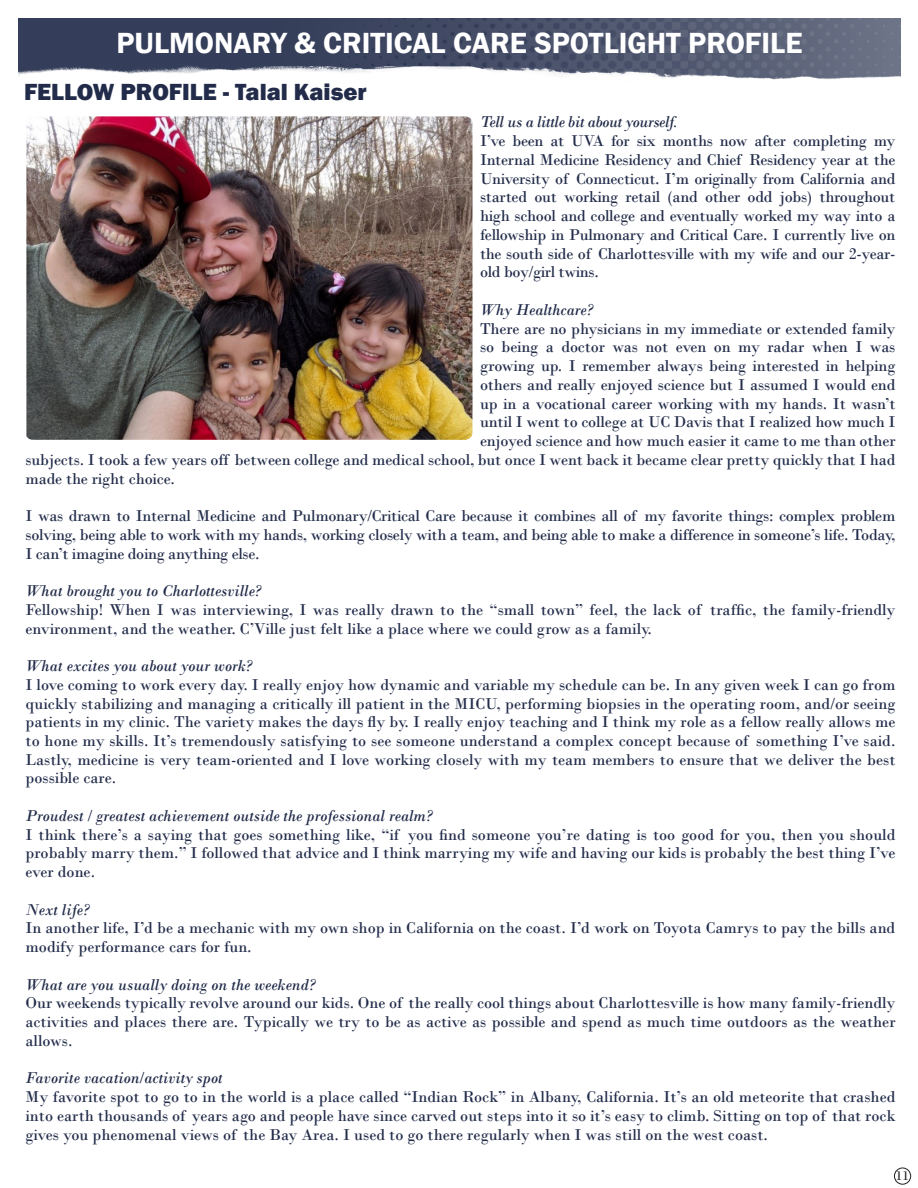
<style>
.page{position:relative;width:918px;height:1188px;background:#fff}
.page>*{position:absolute;margin:0;border:0;box-sizing:border-box;transform-origin:0 0}
.t1{font:600 30px "Franklin Gothic";color:#fff}
.t2{font:800 24px "Franklin Gothic";color:#222c4a}
.t3{font:16.5px/18.8px "Bodoni";letter-spacing:-.01em;color:#222c4a;text-align:justify}
.t4{font:italic 16.5px "Bodoni";color:#222c4a}
.t5{font:italic 16.5px "Bodoni";letter-spacing:-.02em;color:#222c4a}
.t6{font:13.5px "Bodoni";color:#231f20}
</style>
<div class="page">
<img style="left:18px;top:18px;width:883px;height:62px">
<img style="left:26px;top:116px;width:446px;height:324px">
<div style="left:894px;top:1168px;width:17px;height:16px;border:1px solid #231f20;border-radius:50%"></div>
<h1 class="t1" style="left:116px;top:25px;width:687px">PULMONARY &amp; CRITICAL CARE SPOTLIGHT PROFILE</h1>
<h2 class="t2" style="left:24px;top:76px;width:344px">FELLOW PROFILE - Talal Kaiser</h2>
<p class="t5" style="left:480px;top:112px;width:200px">Tell us a little bit about yourself.</p>
<p class="t3" style="left:480px;top:132px;width:417px">I’ve been at UVA for six months now after completing my Internal Medicine Residency and Chief Residency year at the University of Connecticut. I’m originally from California and started out working retail (and other odd jobs) throughout high school and college and eventually worked my way into a fellowship in Pulmonary and Critical Care. I currently live on the south side of Charlottesville with my wife and our 2-year&shy;old boy/girl twins.</p>
<p class="t4" style="left:480px;top:300px;width:114px">Why Healthcare?</p>
<p class="t3" style="left:480px;top:319px;width:417px">There are no physicians in my immediate or extended family</p>
<p class="t3" style="left:480px;top:338px;width:417px">so being a doctor was not even on my radar when I was</p>
<p class="t3" style="left:480px;top:356px;width:417px">growing up. I remember always being interested in helping</p>
<p class="t3" style="left:480px;top:375px;width:417px">others and really enjoyed science but I assumed I would end</p>
<p class="t3" style="left:480px;top:394px;width:417px">up in a vocational career working with my hands. It wasn’t</p>
<p class="t3" style="left:480px;top:413px;width:417px">until I went to college at UC Davis that I realized how much I</p>
<p class="t3" style="left:480px;top:431px;width:417px">enjoyed science and how much easier it came to me than other</p>
<p class="t3" style="left:26px;top:450px;width:872px">subjects. I took a few years off between college and medical school, but once I went back it became clear pretty quickly that I had</p>
<p class="t3" style="left:26px;top:469px;width:151px">made the right choice.</p>
<p class="t3" style="left:26px;top:506px;width:872px">I was drawn to Internal Medicine and Pulmonary/Critical Care because it combines all of my favorite things: complex problem solving, being able to work with my hands, working closely with a team, and being able to make a difference in someone’s life. Today, I can’t imagine doing anything else.</p>
<p class="t4" style="left:26px;top:581px;width:237px">What brought you to Charlottesville?</p>
<p class="t3" style="left:26px;top:600px;width:872px">Fellowship! When I was interviewing, I was really drawn to the “small town” feel, the lack of traffic, the family-friendly environment, and the weather. C’Ville just felt like a place where we could grow as a family.</p>
<p class="t4" style="left:26px;top:656px;width:228px">What excites you about your work?</p>
<p class="t3" style="left:26px;top:675px;width:872px">I love coming to work every day. I really enjoy how dynamic and variable my schedule can be. In any given week I can go from quickly stabilizing and managing a critically ill patient in the MICU, performing biopsies in the operating room, and/or seeing patients in my clinic. The variety makes the days fly by. I really enjoy teaching and I think my role as a fellow really allows me to hone my skills. It’s tremendously satisfying to see someone understand a complex concept because of something I’ve said.<br>Lastly, medicine is very team-oriented and I love working closely with my team members to ensure that we deliver the best possible care.</p>
<p class="t4" style="left:26px;top:806px;width:408px">Proudest / greatest achievement outside the professional realm?</p>
<p class="t3" style="left:26px;top:825px;width:872px">I think there’s a saying that goes something like, “if you find someone you’re dating is too good for you, then you should probably marry them.” I followed that advice and I think marrying my wife and having our kids is probably the best thing I’ve ever done.</p>
<p class="t4" style="left:26px;top:900px;width:65px">Next life?</p>
<p class="t3" style="left:26px;top:919px;width:871px">In another life, I’d be a mechanic with my own shop in California on the coast. I’d work on Toyota Camrys to pay the bills and modify performance cars for fun.</p>
<p class="t4" style="left:26px;top:975px;width:291px">What are you usually doing on the weekend?</p>
<p class="t3" style="left:26px;top:994px;width:872px">Our weekends typically revolve around our kids. One of the really cool things about Charlottesville is how many family-friendly activities and places there are. Typically we try to be as active as possible and spend as much time outdoors as the weather allows.</p>
<p class="t4" style="left:26px;top:1068px;width:199px">Favorite vacation/activity spot</p>
<p class="t3" style="left:26px;top:1088px;width:872px">My favorite spot to go to in the world is a place called “Indian Rock” in Albany, California. It’s an old meteorite that crashed into earth thousands of years ago and people have since carved out steps into it so it’s easy to climb. Sitting on top of that rock gives you phenomenal views of the Bay Area. I used to go there regularly when I was still on the west coast.</p>
<p class="t6" style="left:896px;top:1167px;width:15px">11</p>
</div>
